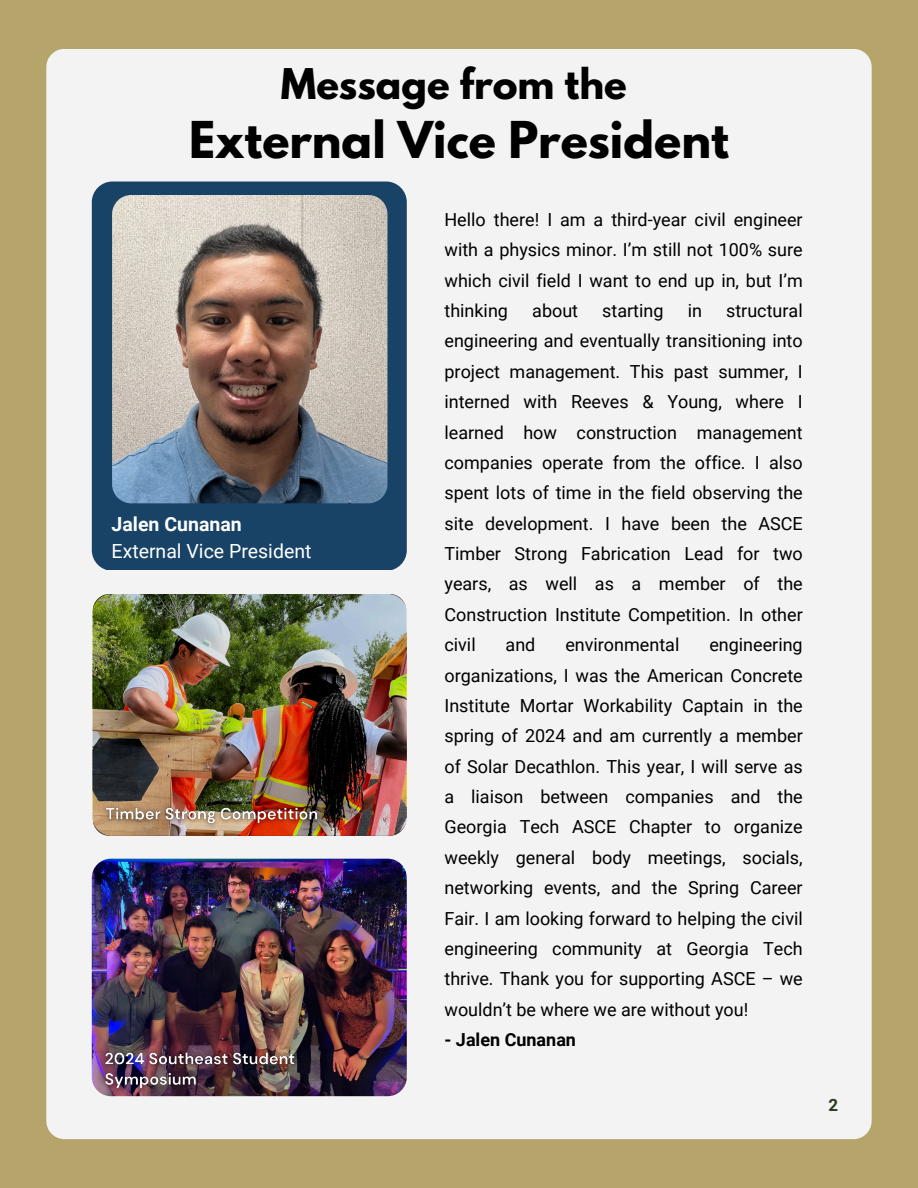
<style>
.page{position:relative;width:918px;height:1188px;background:#b5a56b}
.page>*{position:absolute;margin:0;border:0;box-sizing:border-box;transform-origin:0 0}
.t1{font:700 45px "League Spartan";color:#000}
.t2{font:700 37.5px "League Spartan";color:#000}
.t3{font:19.5px/27px "Roboto";color:#fff}
.t4{font:18px/30.3px "Roboto";color:#000;text-align:justify}
.t5{font:700 18px "Roboto";color:#000}
.t6{font:700 16.95px "Roboto";color:#2b391f}
.s1{font-weight:700}
</style>
<div class="page">
<div style="left:46px;top:49px;width:825px;height:1090px;background:#f4f3f3;border-radius:18px"></div>
<div style="left:92px;top:182px;width:315px;height:388px;background:#184366;border-radius:21px"></div>
<img style="left:112px;top:195px;width:275px;height:308px;border-radius:19px">
<img style="left:92px;top:859px;width:315px;height:237px;border-radius:19px">
<img style="left:92px;top:594px;width:315px;height:241px;border-radius:19px">
<img style="left:97px;top:799px;width:229px;height:35px">
<img style="left:97px;top:1044px;width:207px;height:53px">
<p class="t2" style="left:281px;top:65px;width:347px">Message from the</p>
<h2 class="t1" style="left:189px;top:117px;width:541px">External Vice President</h2>
<p class="t3" style="left:112px;top:511px;width:201px"><span class="s1">Jalen Cunanan<br></span>External Vice President</p>
<p class="t4" style="left:445px;top:205px;width:360px">Hello there! I am a third-year civil engineer with a physics minor. I’m still not 100% sure which civil field I want to end up in, but I’m thinking</p>
<p class="t4" style="left:445px;top:296px;width:360px;text-indent:282px">structural engineering and eventually transitioning into project management. This past summer, I interned with Reeves &amp; Young, where I learned how construction management companies operate from the office. I also spent lots of time in the field observing the site development. I have been the ASCE Timber Strong Fabrication Lead for two years, as well as a member of the Construction Institute Competition. In other civil</p>
<p class="t4" style="left:532px;top:296px;width:47px">about</p>
<p class="t4" style="left:602px;top:296px;width:63px">starting</p>
<p class="t4" style="left:688px;top:296px;width:16px">in</p>
<p class="t4" style="left:506px;top:630px;width:31px">and</p>
<p class="t4" style="left:565px;top:630px;width:115px">environmental</p>
<p class="t4" style="left:445px;top:630px;width:360px;text-indent:265px">engineering organizations, I was the American Concrete Institute Mortar Workability Captain in the spring of 2024 and am currently a member of Solar Decathlon. This year, I will serve as a liaison between companies and the Georgia Tech ASCE Chapter to organize weekly general body meetings, socials, networking events, and the Spring Career Fair. I am looking forward to helping the civil engineering community at Georgia Tech thrive. Thank you for supporting ASCE – we wouldn’t be where we are without you!</p>
<p class="t5" style="left:445px;top:1029px;width:133px">- Jalen Cunanan</p>
<h2 class="t6" style="left:829px;top:1096px;width:11px">2</h2>
</div>
